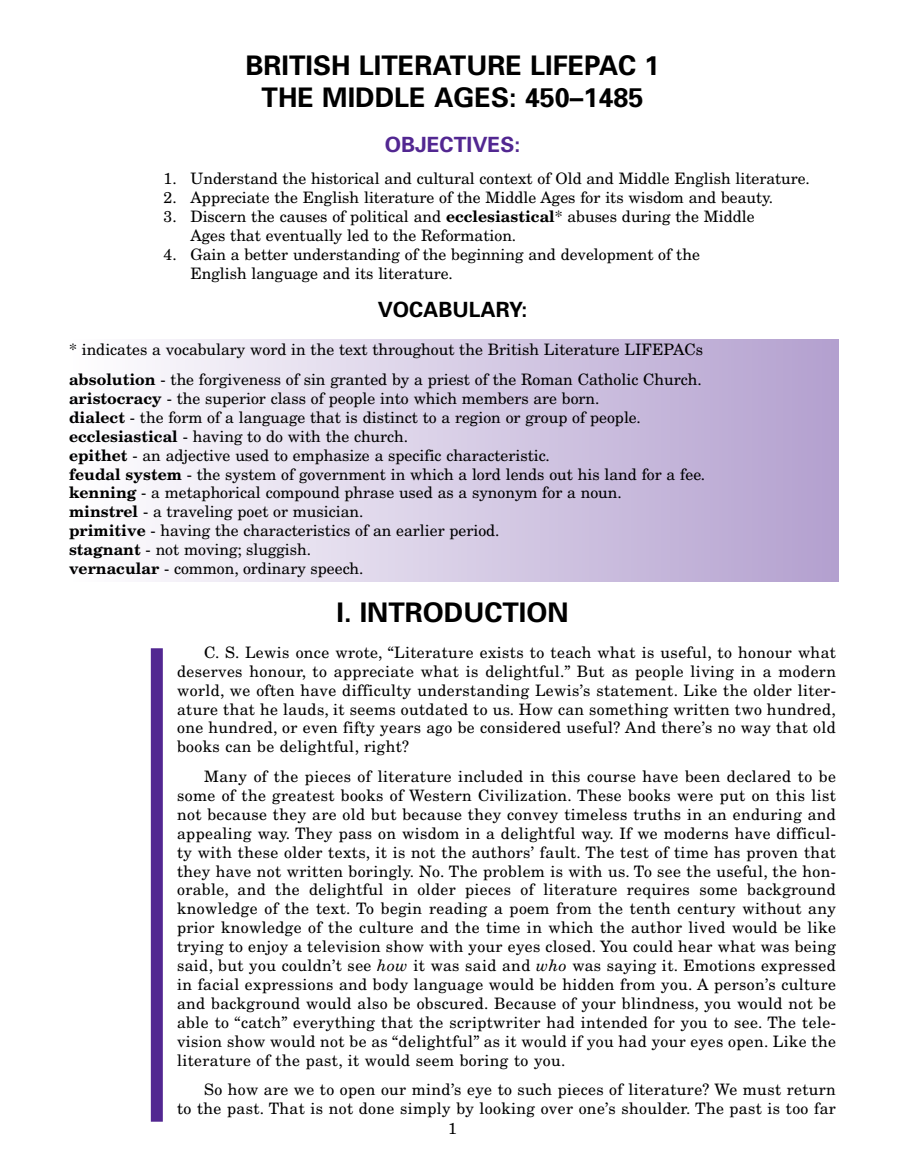
<style>
.page{position:relative;width:905px;height:1175px;background:#fff}
.page>*{position:absolute;margin:0;border:0;box-sizing:border-box;transform-origin:0 0}
.t1{font:700 27px/32.4px "Univers";color:#000;text-align:center}
.t2{font:700 21px "Univers";color:#522791}
.t3{font:700 21px "Univers";color:#000}
.t4{font:15.75px/18.9px "New Century Schlbk";color:#000}
.t5{font:15.75px "New Century Schlbk";letter-spacing:.025em;color:#000}
.s1{font-weight:700}
.s2{font-style:italic}
</style>
<div class="page">
<div style="left:68px;top:340px;width:770px;height:241px;background:linear-gradient(to right,#fff,#b3a0cf)"></div>
<div style="left:151px;top:648px;width:12px;height:473px;background:#522791"></div>
<h1 class="t1" style="left:245px;top:52px;width:415px">BRITISH LITERATURE LIFEPAC 1<br>THE MIDDLE AGES: 450–1485</h1>
<h2 class="t2" style="left:385px;top:136px;width:137px">OBJECTIVES:</h2>
<p class="t4" style="left:164px;top:169px;width:647px">1. Understand the historical and cultural context of Old and Middle English literature.</p>
<p class="t4" style="left:164px;top:188px;width:611px">2. Appreciate the English literature of the Middle Ages for its wisdom and beauty.</p>
<p class="t4" style="left:190px;top:207px;width:566px;text-indent:-27px">3. Discern the causes of political and <span class="s1">ecclesiastical</span>* abuses during the Middle<br>Ages that eventually led to the Reformation.</p>
<p class="t4" style="left:190px;top:245px;width:511px;text-indent:-27px">4. Gain a better understanding of the beginning and development of the<br>English language and its literature.</p>
<h2 class="t3" style="left:378px;top:302px;width:151px">VOCABULARY:</h2>
<p class="t4" style="left:69px;top:335px;width:635px;line-height:29.7px">* indicates a vocabulary word in the text throughout the British Literature LIFEPACs <span class="s1">absolution</span> - the forgiveness of sin granted by a priest of the Roman Catholic Church.</p>
<p class="t4" style="left:69px;top:389px;width:637px"><span class="s1">aristocracy</span> - the superior class of people into which members are born.<br><span class="s1">dialect</span> - the form of a language that is distinct to a region or group of people. <span class="s1">ecclesiastical</span> - having to do with the church.<br><span class="s1">epithet</span> - an adjective used to emphasize a specific characteristic.<br><span class="s1">feudal system</span> - the system of government in which a lord lends out his land for a fee. <span class="s1">kenning</span> - a metaphorical compound phrase used as a synonym for a noun.<br><span class="s1">minstrel</span> - a traveling poet or musician.<br><span class="s1">primitive</span> - having the characteristics of an earlier period.<br><span class="s1">stagnant</span> - not moving; sluggish.<br><span class="s1">vernacular</span> - common, ordinary speech.</p>
<h1 class="t1" style="left:336px;top:599px;width:233px">I. INTRODUCTION</h1>
<p class="t4" style="left:177px;top:643px;width:660px;text-align:justify;text-indent:27px">C. S. Lewis once wrote, “Literature exists to teach what is useful, to honour what deserves honour, to appreciate what is delightful.” But as people living in a modern world, we often have difficulty understanding Lewis’s statement. Like the older liter&shy;ature that he lauds, it seems outdated to us. How can something written two hundred, one hundred, or even fifty years ago be considered useful? And there’s no way that old books can be delightful, right?</p>
<p class="t4" style="left:177px;top:767px;width:660px;text-align:justify;text-indent:27px">Many of the pieces of literature included in this course have been declared to be some of the greatest books of Western Civilization. These books were put on this list not because they are old but because they convey timeless truths in an enduring and appealing way. They pass on wisdom in a delightful way. If we moderns have difficul&shy;ty with these older texts, it is not the authors’ fault. The test of time has proven that they have not written boringly. No. The problem is with us. To see the useful, the hon&shy;orable, and the delightful in older pieces of literature requires some background knowledge of the text. To begin reading a poem from the tenth century without any prior knowledge of the culture and the time in which the author lived would be like trying to enjoy a television show with your eyes closed. You could hear what was being said, but you couldn’t see <span class="s2">how</span> it was said and <span class="s2">who</span> was saying it. Emotions expressed in facial expressions and body language would be hidden from you. A person’s culture and background would also be obscured. Because of your blindness, you would not be able to “catch” everything that the scriptwriter had intended for you to see. The tele&shy;vision show would not be as “delightful” as it would if you had your eyes open. Like the literature of the past, it would seem boring to you.</p>
<p class="t5" style="left:204px;top:1080px;width:633px">So how are we to open our mind’s eye to such pieces of literature? We must return</p>
<p class="t5" style="left:177px;top:1099px;width:660px">to the past. That is not done simply by looking over one’s shoulder. The past is too far</p>
<p class="t4" style="left:448px;top:1119px;width:10px">1</p>
</div>
